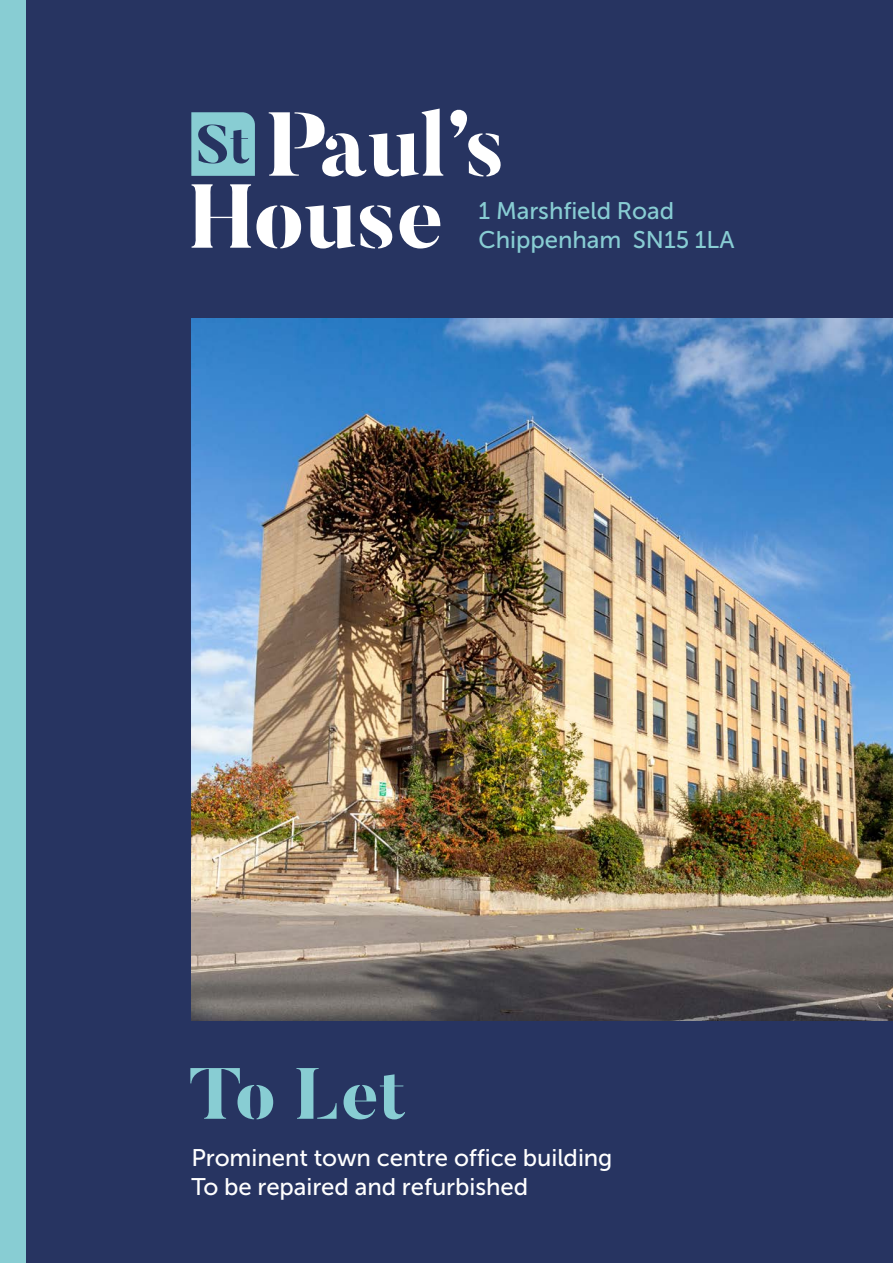
<style>
.page{position:relative;width:893px;height:1263px;background:#273461}
.page>*{position:absolute;margin:0;border:0;box-sizing:border-box;transform-origin:0 0}
.t1{font:800 90px/72px "Butler Stencil";letter-spacing:-.005em;color:#fff}
.t2{font:800 72px "Butler Stencil";color:#88cdd3}
.t3{font:800 54px "Butler";color:#273461}
.t4{font:24px/28.5px "Museo Sans 500";letter-spacing:-.005em;color:#fff}
.t5{font:24px/28.5px "Museo Sans 500";letter-spacing:-.005em;color:#88cdd3}
</style>
<div class="page">
<div style="left:0;top:0;width:26px;height:1263px;background:#88cdd3"></div>
<div style="left:191px;top:112px;width:64px;height:64px;background:#88cdd3"></div>
<img style="left:191px;top:319px;width:702px;height:701px">
<h1 class="t1" style="left:189px;top:111px;width:317px;text-indent:77px">Paul’s<br>House</h1>
<h3 class="t3" style="left:196px;top:110px;width:55px">St</h3>
<p class="t5" style="left:479px;top:197px;width:257px">1 Marshfield Road<br>Chippenham SN15 1LA</p>
<h2 class="t2" style="left:189px;top:1048px;width:218px">To Let</h2>
<p class="t4" style="left:191px;top:1144px;width:423px">Prominent town centre office building<br>To be repaired and refurbished</p>
</div>
